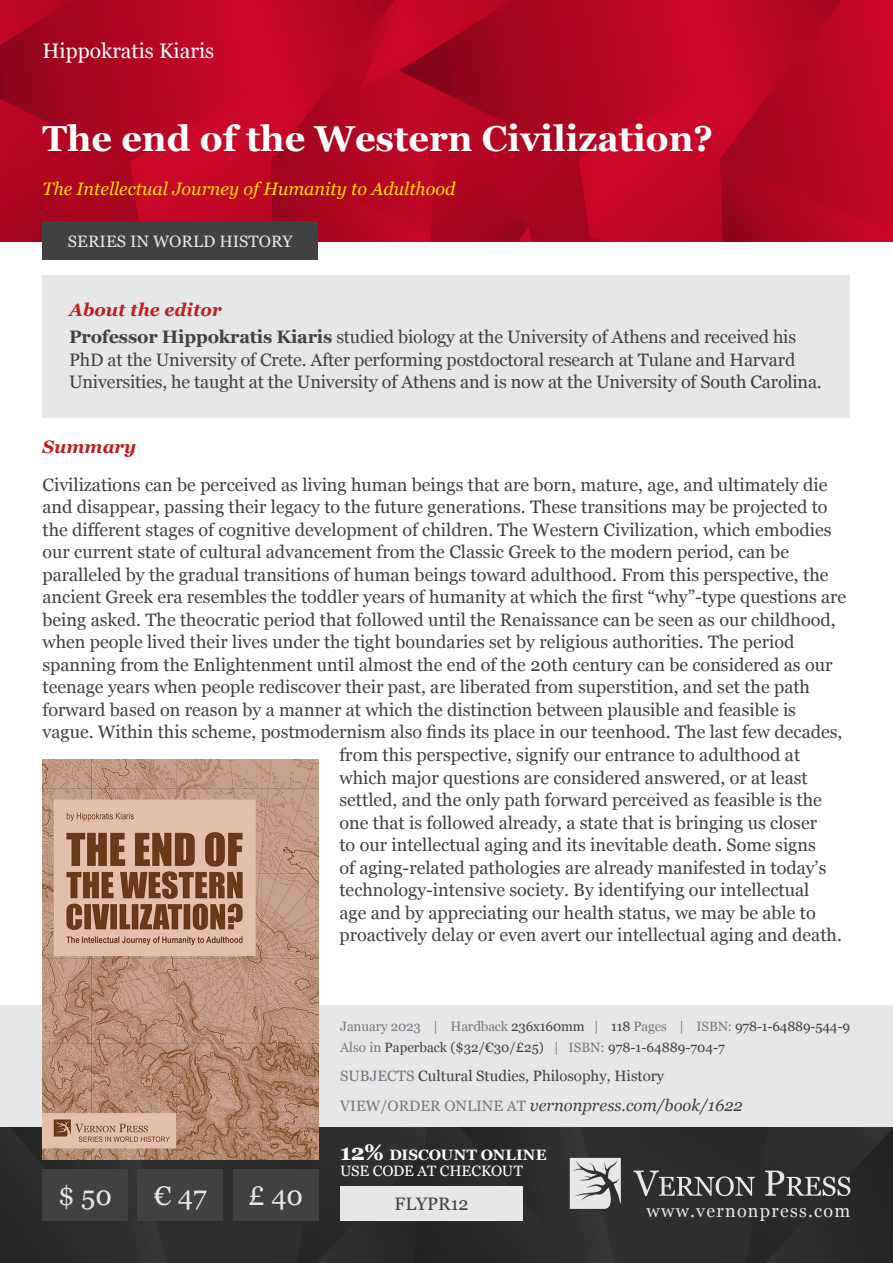
<style>
.page{position:relative;width:893px;height:1263px;background:#fff}
.page>*{position:absolute;margin:0;border:0;box-sizing:border-box;transform-origin:0 0}
.t1{font:700 36px "Georgia";color:#fff}
.t2{font:27px "Georgia";color:#e6e7e8}
.t3{font:21px "Georgia";color:#fff}
.t4{font:18px/22.5px "Georgia";color:#414042}
.t5{font:italic 18px "Georgia";color:#fd0}
.t6{font:italic 700 18px "Georgia";color:#be1f24}
.t7{font:18px "Georgia";letter-spacing:.07em;color:#e6e7e8}
.t8{font:18px "Georgia";color:#404040}
.t9{font:italic 16.5px "Georgia";color:#414042}
.t10{font:16.5px "Georgia";color:#e6e7e8}
.t11{font:15px "Georgia";color:#414042}
.t12{font:15px/16.5px "Georgia";letter-spacing:-.015em;color:#fff}
.t13{font:13.5px/21px "Georgia";letter-spacing:-.01em;color:#414042}
.s1{font-weight:700}
.s2{color:#77787b}
.s3{font-style:normal;font-size:15px;color:#77787b}
.s4{font-weight:700;font-size:22.5px}
</style>
<div class="page">
<img style="left:0;top:0;width:893px;height:242px">
<div style="left:0;top:1127px;width:893px;height:136px;background:#2d2d2d"></div>
<svg style="left:633px;top:1170px;width:122px;height:26px"></svg>
<svg style="left:765px;top:1170px;width:85px;height:26px"></svg>
<svg style="left:570px;top:1158px;width:51px;height:51px"></svg>
<div style="left:43px;top:275px;width:807px;height:143px;background:#e6e7e8"></div>
<div style="left:0;top:1005px;width:893px;height:122px;background:#e6e7e8"></div>
<div style="left:43px;top:1169px;width:85px;height:51px;background:#414042"></div>
<div style="left:138px;top:1169px;width:85px;height:51px;background:#414042"></div>
<div style="left:233px;top:1169px;width:85px;height:51px;background:#414042"></div>
<div style="left:340px;top:1186px;width:183px;height:34px;background:#e6e7e8"></div>
<img style="left:43px;top:759px;width:275px;height:400px">
<div style="left:43px;top:221px;width:275px;height:38px;background:#414042"></div>
<p class="t3" style="left:43px;top:36px;width:173px">Hippokratis Kiaris</p>
<h1 class="t1" style="left:43px;top:112px;width:672px">The end of the Western Civilization?</h1>
<p class="t5" style="left:43px;top:175px;width:414px">The Intellectual Journey of Humanity to Adulthood</p>
<p class="t10" style="left:68px;top:229px;width:226px">SERIES IN WORLD HISTORY</p>
<p class="t6" style="left:69px;top:296px;width:154px">About the editor</p>
<p class="t4" style="left:69px;top:325px;width:754px"><span class="s1">Professor Hippokratis Kiaris</span> studied biology at the University of Athens and received his<br>PhD at the University of Crete. After performing postdoctoral research at Tulane and Harvard<br>Universities, he taught at the University of Athens and is now at the University of South Carolina.</p>
<p class="t6" style="left:43px;top:433px;width:95px">Summary</p>
<p class="t4" style="left:43px;top:473px;width:786px">Civilizations can be perceived as living human beings that are born, mature, age, and ultimately die</p>
<p class="t4" style="left:43px;top:495px;width:787px">and disappear, passing their legacy to the future generations. These transitions may be projected to</p>
<p class="t4" style="left:43px;top:518px;width:790px">the different stages of cognitive development of children. The Western Civilization, which embodies</p>
<p class="t4" style="left:43px;top:540px;width:748px">our current state of cultural advancement from the Classic Greek to the modern period, can be</p>
<p class="t4" style="left:43px;top:563px;width:787px">paralleled by the gradual transitions of human beings toward adulthood. From this perspective, the</p>
<p class="t4" style="left:43px;top:585px;width:805px">ancient Greek era resembles the toddler years of humanity at which the first “why”-type questions are</p>
<p class="t4" style="left:43px;top:608px;width:795px">being asked. The theocratic period that followed until the Renaissance can be seen as our childhood,</p>
<p class="t4" style="left:43px;top:630px;width:753px">when people lived their lives under the tight boundaries set by religious authorities. The period</p>
<p class="t4" style="left:43px;top:653px;width:791px">spanning from the Enlightenment until almost the end of the 20th century can be considered as our</p>
<p class="t4" style="left:43px;top:675px;width:769px">teenage years when people rediscover their past, are liberated from superstition, and set the path</p>
<p class="t4" style="left:43px;top:698px;width:755px">forward based on reason by a manner at which the distinction between plausible and feasible is</p>
<p class="t4" style="left:43px;top:720px;width:801px">vague. Within this scheme, postmodernism also finds its place in our teenhood. The last few decades,</p>
<p class="t4" style="left:339px;top:743px;width:462px">from this perspective, signify our entrance to adulthood at</p>
<p class="t4" style="left:339px;top:765px;width:470px">which major questions are considered answered, or at least</p>
<p class="t4" style="left:339px;top:788px;width:484px">settled, and the only path forward perceived as feasible is the</p>
<p class="t4" style="left:339px;top:810px;width:479px">one that is followed already, a state that is bringing us closer</p>
<p class="t4" style="left:339px;top:833px;width:478px">to our intellectual aging and its inevitable death. Some signs</p>
<p class="t4" style="left:339px;top:855px;width:489px">of aging-related pathologies are already manifested in today’s</p>
<p class="t4" style="left:339px;top:878px;width:471px">technology-intensive society. By identifying our intellectual</p>
<p class="t4" style="left:339px;top:900px;width:478px">age and by appreciating our health status, we may be able to</p>
<p class="t4" style="left:339px;top:923px;width:504px">proactively delay or even avert our intellectual aging and death.</p>
<p class="t13" style="left:340px;top:1015px;width:511px"><span class="s2">January 2023 | Hardback</span> 236x160mm <span class="s2">|</span> 118 <span class="s2">Pages | ISBN:</span> 978-1-64889-544-9<br><span class="s2">Also in</span> Paperback ($32/€30/£25) <span class="s2">| ISBN:</span> 978-1-64889-704-7</p>
<p class="t11" style="left:340px;top:1064px;width:326px"><span class="s2">SUBJECTS</span> Cultural Studies, Philosophy, History</p>
<p class="t9" style="left:340px;top:1093px;width:404px"><span class="s3">VIEW/ORDER ONLINE AT</span> vernonpress.com/book/1622</p>
<p class="t12" style="left:340px;top:1146px;width:208px"><span class="s4">12%</span> <span class="s1">DISCOUNT ONLINE<br></span>USE CODE AT CHECKOUT</p>
<h2 class="t2" style="left:58px;top:1176px;width:55px">$ 50</h2>
<h2 class="t2" style="left:154px;top:1176px;width:54px">€ 47</h2>
<h2 class="t2" style="left:248px;top:1176px;width:57px">£ 40</h2>
<p class="t8" style="left:395px;top:1191px;width:76px">FLYPR12</p>
<p class="t7" style="left:647px;top:1197px;width:205px">www.vernonpress.com</p>
</div>
